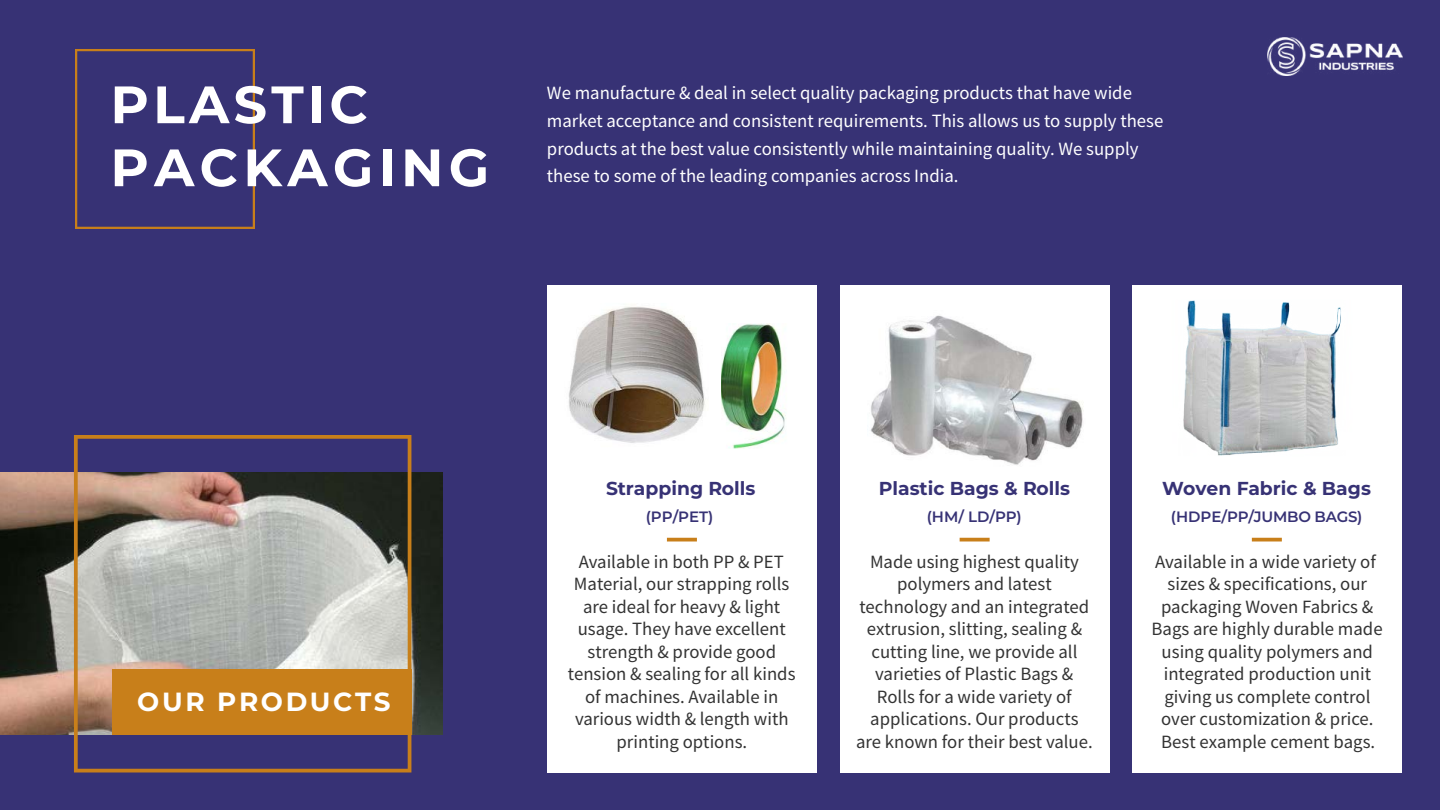
<style>
.page{position:relative;width:1440px;height:810px;background:#373275}
.page>*{position:absolute;margin:0;border:0;box-sizing:border-box;transform-origin:0 0}
.t1{font:700 52.5px/63px "Montserrat";letter-spacing:.1em;color:#fff}
.t2{font:700 26.25px "Montserrat";letter-spacing:.1em;color:#fff}
.t3{font:18.75px/22.5px "Source Sans Pro";color:#333;text-align:center}
.t4{font:18.75px/27.8px "Source Sans Pro";color:#fff}
.t5{font:700 18.75px "Montserrat";color:#373275}
.t6{font:600 15px "Montserrat";color:#373275}
</style>
<div class="page">
<img style="left:1267px;top:38px;width:135px;height:37px">
<svg style="left:75px;top:49px;width:180px;height:180px"></svg>
<img style="left:0;top:473px;width:442px;height:262px">
<svg style="left:74px;top:435px;width:337px;height:337px"></svg>
<div style="left:112px;top:669px;width:299px;height:66px;background:#c87f1a"></div>
<div style="left:547px;top:285px;width:270px;height:487px;background:#fff"></div>
<svg style="left:667px;top:538px;width:30px;height:4px"></svg>
<div style="left:1132px;top:285px;width:270px;height:487px;background:#fff"></div>
<svg style="left:1252px;top:538px;width:30px;height:4px"></svg>
<div style="left:840px;top:285px;width:270px;height:487px;background:#fff"></div>
<svg style="left:960px;top:538px;width:30px;height:4px"></svg>
<img style="left:870px;top:315px;width:214px;height:150px">
<img style="left:1183px;top:300px;width:158px;height:156px">
<img style="left:721px;top:324px;width:65px;height:125px">
<img style="left:568px;top:307px;width:137px;height:136px">
<h1 class="t1" style="left:110px;top:70px;width:380px">PLASTIC<br>PACKAGING</h1>
<p class="t4" style="left:547px;top:79px;width:618px">We manufacture &amp; deal in select quality packaging products that have wide market acceptance and consistent requirements. This allows us to supply these products at the best value consistently while maintaining quality. We supply these to some of the leading companies across India.</p>
<h2 class="t2" style="left:137px;top:683px;width:255px">OUR PRODUCTS</h2>
<p class="t5" style="left:606px;top:475px;width:151px">Strapping Rolls</p>
<p class="t6" style="left:646px;top:506px;width:69px">(PP/PET)</p>
<p class="t3" style="left:568px;top:550px;width:229px">Available in both PP &amp; PET<br>Material, our strapping rolls are ideal for heavy &amp; light usage. They have excellent strength &amp; provide good tension &amp; sealing for all kinds of machines. Available in various width &amp; length with printing options.</p>
<p class="t3" style="left:1152px;top:550px;width:233px">Available in a wide variety of sizes &amp; specifications, our packaging Woven Fabrics &amp;<br>Bags are highly durable made using quality polymers and integrated production unit giving us complete control over customization &amp; price.<br>Best example cement bags.</p>
<p class="t5" style="left:879px;top:475px;width:193px">Plastic Bags &amp; Rolls</p>
<p class="t6" style="left:927px;top:506px;width:97px">(HM/ LD/PP)</p>
<p class="t5" style="left:1162px;top:475px;width:210px">Woven Fabric &amp; Bags</p>
<p class="t6" style="left:1171px;top:506px;width:193px">(HDPE/PP/JUMBO BAGS)</p>
<p class="t3" style="left:856px;top:550px;width:238px">Made using highest quality polymers and latest technology and an integrated extrusion, slitting, sealing &amp; cutting line, we provide all varieties of Plastic Bags &amp;<br>Rolls for a wide variety of applications. Our products are known for their best value.</p>
</div>
